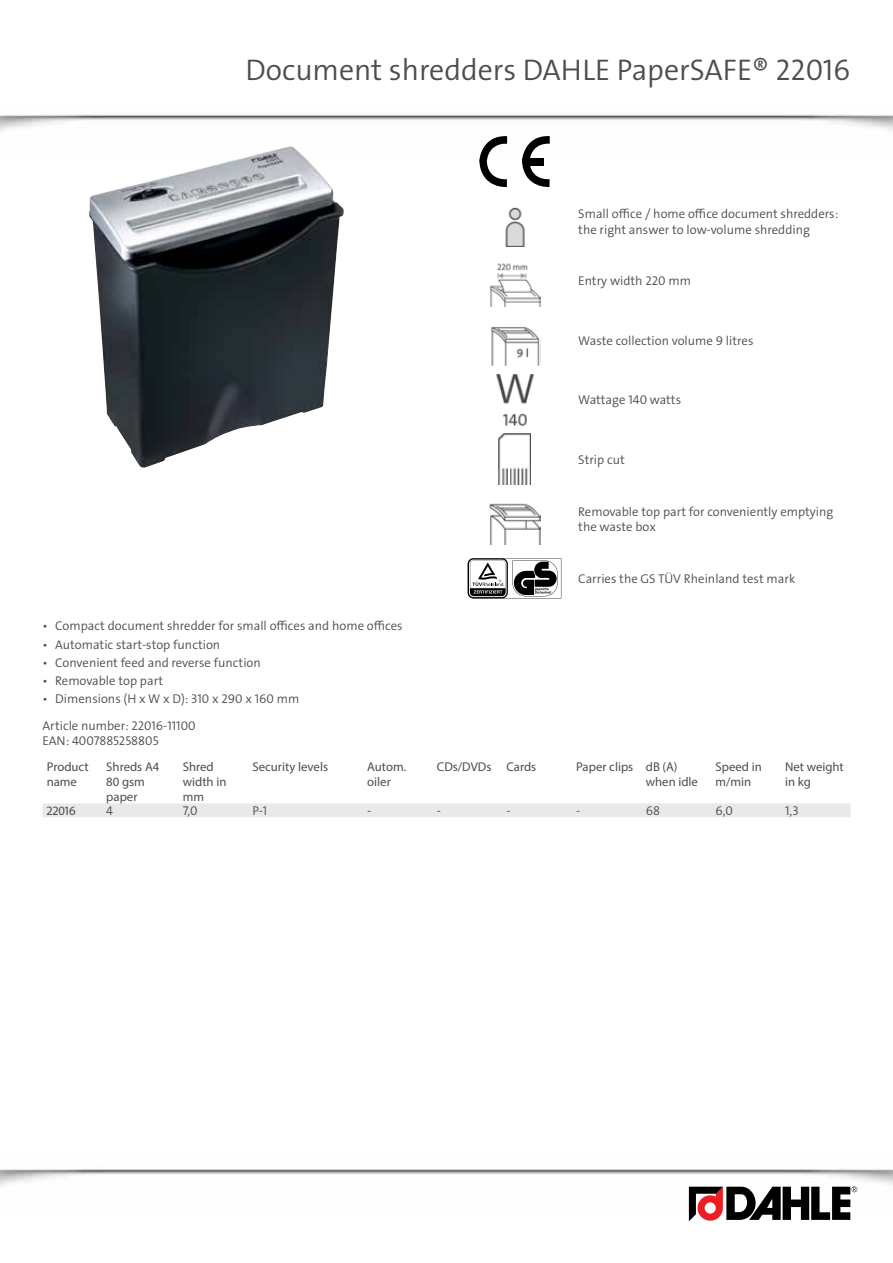
<style>
.page{position:relative;width:893px;height:1263px;background:#fff}
.page>*{position:absolute;margin:0;border:0;box-sizing:border-box;transform-origin:0 0}
.t1{font:300 30px "The Sans Os F";color:#4d4d4f}
.t2{font:300 12.75px/15.3px "The Sans Os F";color:#4d4d4f}
.t3{font:12.75px/15.3px "Myriad Pro";color:#4d4d4f}
</style>
<div class="page">
<img style="left:0;top:114px;width:893px;height:30px">
<svg style="left:689px;top:1186px;width:168px;height:35px"></svg>
<img style="left:89px;top:146px;width:255px;height:322px">
<svg style="left:479px;top:136px;width:28px;height:51px"></svg>
<svg style="left:522px;top:136px;width:28px;height:51px"></svg>
<img style="left:505px;top:207px;width:20px;height:40px">
<img style="left:489px;top:263px;width:51px;height:43px">
<img style="left:491px;top:327px;width:49px;height:39px">
<img style="left:495px;top:374px;width:40px;height:51px">
<img style="left:499px;top:434px;width:31px;height:51px">
<img style="left:489px;top:503px;width:51px;height:41px">
<svg style="left:468px;top:558px;width:93px;height:40px"></svg>
<div style="left:43px;top:803px;width:807px;height:14px;background:#e9e9ea"></div>
<h1 class="t1" style="left:245px;top:50px;width:607px">Document shredders DAHLE PaperSAFE® 22016</h1>
<p class="t2" style="left:578px;top:206px;width:261px">Small office / home office document shredders: the right answer to low-volume shredding</p>
<p class="t2" style="left:578px;top:273px;width:114px">Entry width 220 mm</p>
<p class="t2" style="left:578px;top:333px;width:177px">Waste collection volume 9 litres</p>
<p class="t2" style="left:578px;top:393px;width:104px">Wattage 140 watts</p>
<p class="t2" style="left:578px;top:452px;width:48px">Strip cut</p>
<p class="t2" style="left:578px;top:504px;width:257px">Removable top part for conveniently emptying the waste box</p>
<p class="t2" style="left:578px;top:571px;width:218px">Carries the GS TÜV Rheinland test mark</p>
<p class="t2" style="left:43px;top:618px;width:362px">• Compact document shredder for small offices and home offices</p>
<p class="t2" style="left:43px;top:637px;width:179px">• Automatic start-stop function</p>
<p class="t2" style="left:43px;top:655px;width:220px">• Convenient feed and reverse function</p>
<p class="t2" style="left:43px;top:673px;width:122px">• Removable top part</p>
<p class="t2" style="left:43px;top:686px;width:258px;line-height:26.5px">• Dimensions (H x W x D): 310 x 290 x 160 mm<br>Article number: 22016-11100</p>
<p class="t2" style="left:43px;top:733px;width:118px">EAN: 4007885258805</p>
<p class="t3" style="left:47px;top:758px;width:43px">Product name</p>
<p class="t3" style="left:106px;top:758px;width:54px">Shreds A4<br>80 gsm paper</p>
<p class="t3" style="left:183px;top:758px;width:45px">Shred width in mm</p>
<p class="t3" style="left:252px;top:758px;width:77px">Security levels</p>
<p class="t3" style="left:367px;top:758px;width:41px">Autom. oiler</p>
<p class="t3" style="left:437px;top:758px;width:101px">CDs/DVDs Cards</p>
<p class="t3" style="left:646px;top:758px;width:54px;text-indent:-70px">Paper clips dB (A) when idle</p>
<p class="t3" style="left:715px;top:758px;width:48px">Speed in m/min</p>
<p class="t3" style="left:785px;top:758px;width:60px">Net weight in kg</p>
<p class="t3" style="left:47px;top:803px;width:30px">22016</p>
<p class="t2" style="left:106px;top:803px;width:8px">4</p>
<p class="t2" style="left:183px;top:803px;width:16px">7,0</p>
<p class="t2" style="left:252px;top:803px;width:16px">P-1</p>
<p class="t2" style="left:367px;top:803px;width:6px">-</p>
<p class="t2" style="left:437px;top:803px;width:6px">-</p>
<p class="t2" style="left:507px;top:803px;width:6px">-</p>
<p class="t2" style="left:576px;top:803px;width:6px">-</p>
<p class="t2" style="left:646px;top:803px;width:16px">68</p>
<p class="t2" style="left:715px;top:803px;width:19px">6,0</p>
<p class="t2" style="left:785px;top:803px;width:15px">1,3</p>
</div>
